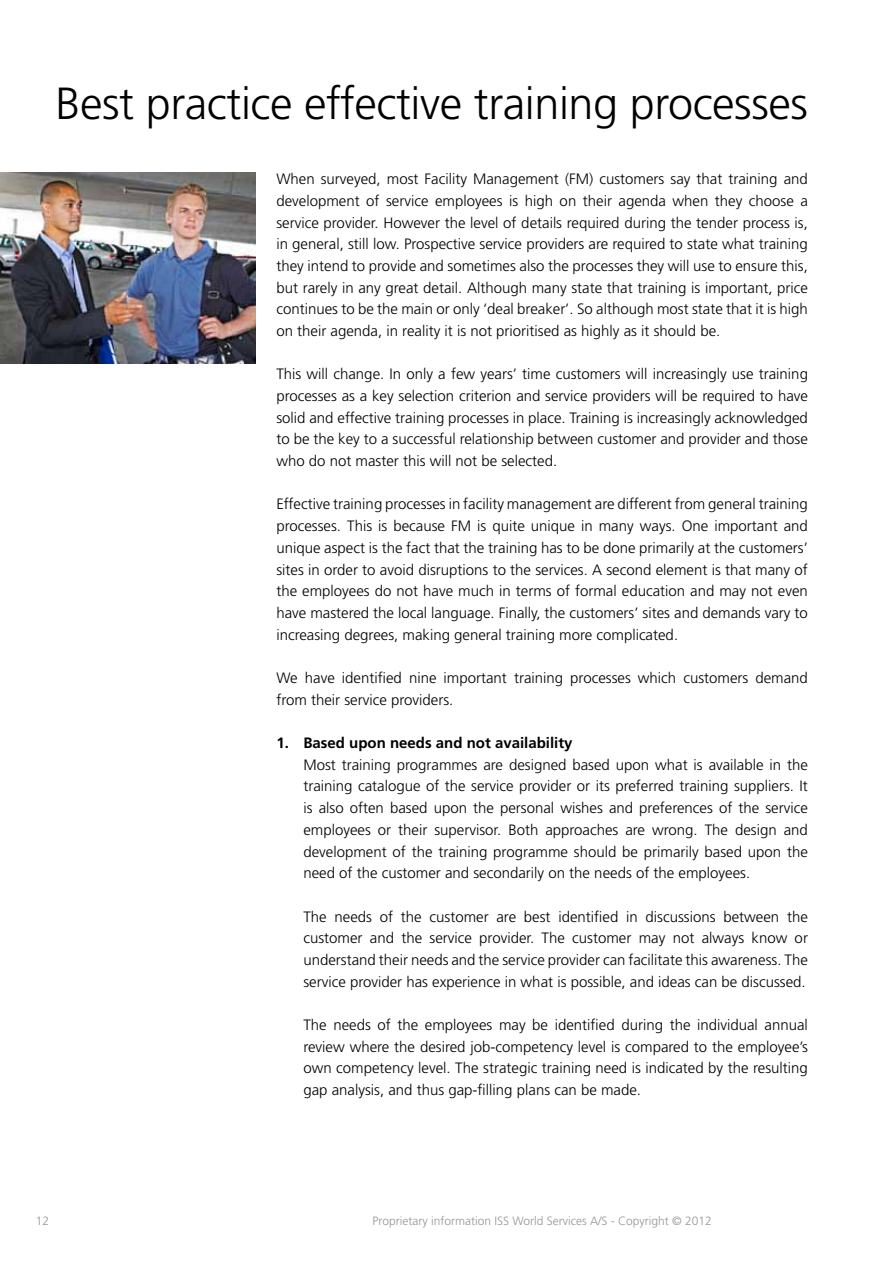
<style>
.page{position:relative;width:893px;height:1263px;background:#fff}
.page>*{position:absolute;margin:0;border:0;box-sizing:border-box;transform-origin:0 0}
.t1{font:300 45px "Frutiger";letter-spacing:-.01em;color:#000}
.t2{font:300 15px/21.8px "Frutiger";color:#000;text-align:justify}
.t3{font:700 15px "Frutiger";color:#000}
.t4{font:300 12px "Frutiger";color:#939598}
</style>
<div class="page">
<img style="left:0;top:172px;width:255px;height:192px">
<h1 class="t1" style="left:56px;top:78px;width:754px">Best practice effective training processes</h1>
<p class="t2" style="left:276px;top:168px;width:533px">When surveyed, most Facility Management (FM) customers say that training and development of service employees is high on their agenda when they choose a service provider. However the level of details required during the tender process is, in general, still low. Prospective service providers are required to state what training they intend to provide and sometimes also the processes they will use to ensure this, but rarely in any great detail. Although many state that training is important, price continues to be the main or only ‘deal breaker’. So although most state that it is high on their agenda, in reality it is not prioritised as highly as it should be.</p>
<p class="t2" style="left:276px;top:363px;width:533px">This will change. In only a few years’ time customers will increasingly use training processes as a key selection criterion and service providers will be required to have solid and effective training processes in place. Training is increasingly acknowledged to be the key to a successful relationship between customer and provider and those who do not master this will not be selected.</p>
<p class="t2" style="left:276px;top:494px;width:533px">Effective training processes in facility management are different from general training processes. This is because FM is quite unique in many ways. One important and unique aspect is the fact that the training has to be done primarily at the customers’ sites in order to avoid disruptions to the services. A second element is that many of the employees do not have much in terms of formal education and may not even have mastered the local language. Finally, the customers’ sites and demands vary to increasing degrees, making general training more complicated.</p>
<p class="t2" style="left:276px;top:667px;width:533px">We have identified nine important training processes which customers demand from their service providers.</p>
<p class="t3" style="left:276px;top:734px;width:298px">1. Based upon needs and not availability</p>
<p class="t2" style="left:303px;top:754px;width:506px">Most training programmes are designed based upon what is available in the training catalogue of the service provider or its preferred training suppliers. It is also often based upon the personal wishes and preferences of the service employees or their supervisor. Both approaches are wrong. The design and development of the training programme should be primarily based upon the need of the customer and secondarily on the needs of the employees.</p>
<p class="t2" style="left:303px;top:906px;width:506px">The needs of the customer are best identified in discussions between the customer and the service provider. The customer may not always know or understand their needs and the service provider can facilitate this awareness. The service provider has experience in what is possible, and ideas can be discussed.</p>
<p class="t2" style="left:303px;top:1014px;width:506px">The needs of the employees may be identified during the individual annual review where the desired job-competency level is compared to the employee’s own competency level. The strategic training need is indicated by the resulting gap analysis, and thus gap-filling plans can be made.</p>
<p class="t4" style="left:36px;top:1214px;width:15px">12</p>
<p class="t4" style="left:373px;top:1214px;width:341px">Proprietary information ISS World Services A/S - Copyright © 2012</p>
</div>
